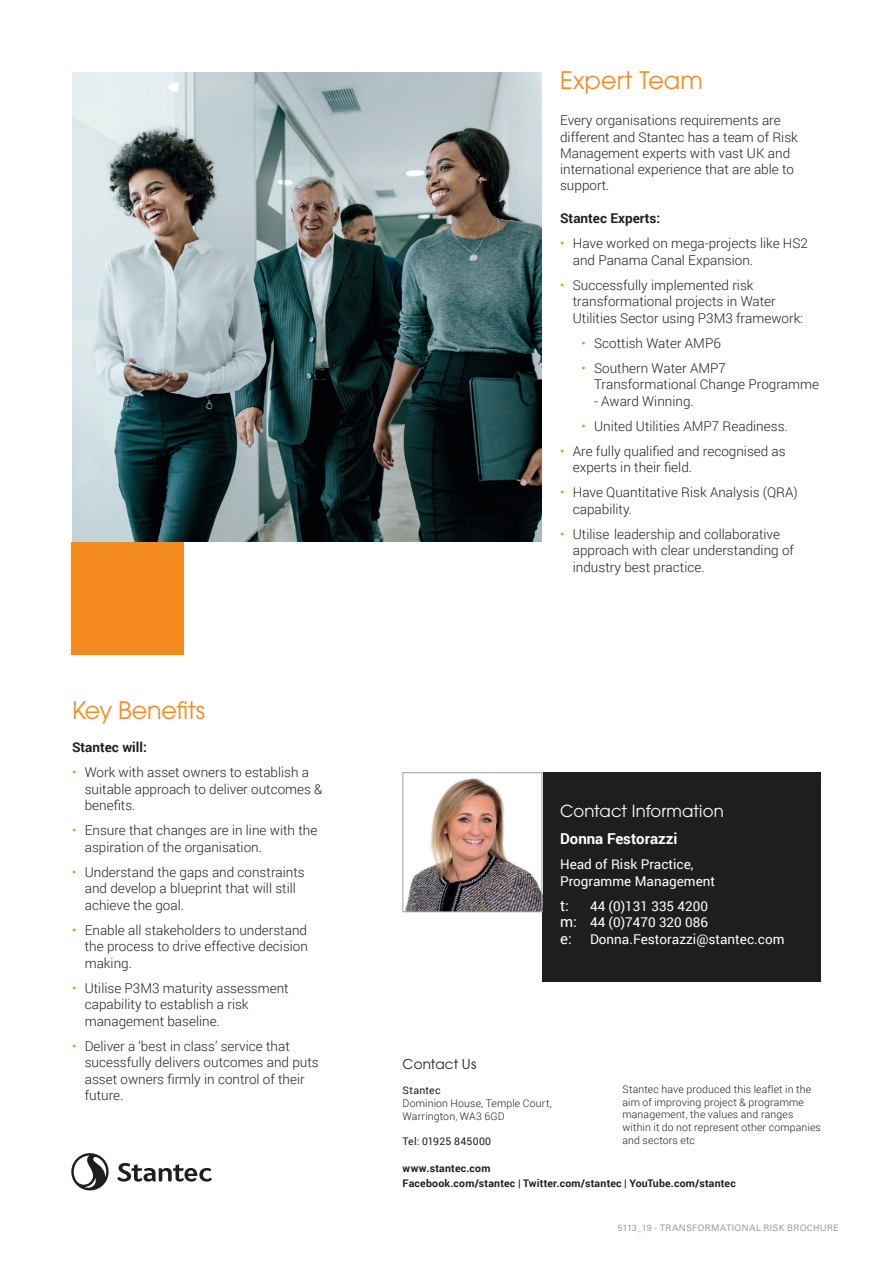
<style>
.page{position:relative;width:893px;height:1263px;background:#fff}
.page>*{position:absolute;margin:0;border:0;box-sizing:border-box;transform-origin:0 0}
.t1{font:24px "ITC Avant Garde Pro";letter-spacing:-.005em;color:#f68b1f}
.t2{font:16.5px "ITC Avant Garde Pro";letter-spacing:.005em;color:#fff}
.t3{font:700 15px "Roboto";color:#fff}
.t4{font:15px "Roboto";color:#fff}
.t5{font:300 13.5px/16.5px "Roboto";color:#231f20}
.t6{font:13.5px/16.5px "Roboto";color:#fff}
.t7{font:700 13.5px "Roboto";color:#231f20}
.t8{font:13.5px "ITC Avant Garde Pro";letter-spacing:.01em;color:#201d1e}
.t9{font:300 10.5px/12.6px "Roboto";letter-spacing:.015em;color:#201d1e}
.t10{font:700 10.5px/15px "Roboto";letter-spacing:.02em;color:#201d1e}
.t11{font:10.5px "Roboto";letter-spacing:.025em;color:#201d1e}
.t12{font:9px "Univers LT Std";letter-spacing:.03em;color:#a2a09e}
.s1{color:#f68b1f}
.s2{font-size:15px}
</style>
<div class="page">
<img style="left:72px;top:72px;width:470px;height:470px">
<svg style="left:71px;top:1153px;width:141px;height:38px"></svg>
<div style="left:542px;top:772px;width:279px;height:210px;background:#201d1e"></div>
<img style="left:405px;top:778px;width:135px;height:132px">
<div style="left:403px;top:772px;width:139px;height:140px;border:1px solid #a2a09e"></div>
<div style="left:72px;top:542px;width:112px;height:112px;background:#f68b1f"></div>
<h1 class="t1" style="left:72px;top:695px;width:135px">Key Benefits</h1>
<p class="t7" style="left:72px;top:738px;width:76px">Stantec will:</p>
<p class="t5" style="left:85px;top:763px;width:239px;text-indent:-13px"><span class="s1">•</span> Work with asset owners to establish a suitable approach to deliver outcomes &amp; benefits.</p>
<p class="t5" style="left:85px;top:821px;width:234px;text-indent:-13px"><span class="s1">•</span> Ensure that changes are in line with the aspiration of the organisation.</p>
<p class="t5" style="left:85px;top:863px;width:222px;text-indent:-13px"><span class="s1">•</span> Understand the gaps and constraints and develop a blueprint that will still achieve the goal.</p>
<p class="t5" style="left:85px;top:921px;width:225px;text-align:justify;text-indent:-13px"><span class="s1">•</span> Enable all stakeholders to understand the process to drive effective decision making.</p>
<p class="t5" style="left:85px;top:979px;width:205px;text-indent:-13px"><span class="s1">•</span> Utilise P3M3 maturity assessment capability to establish a risk management baseline.</p>
<p class="t5" style="left:85px;top:1037px;width:235px;text-indent:-13px"><span class="s1">•</span> Deliver a ‘best in class’ service that sucessfully delivers outcomes and puts asset owners firmly in control of their future.</p>
<h1 class="t1" style="left:560px;top:66px;width:144px">Expert Team</h1>
<p class="t5" style="left:560px;top:112px;width:239px">Every organisations requirements are different and Stantec has a team of Risk Management experts with vast UK and international experience that are able to support.</p>
<p class="t7" style="left:560px;top:209px;width:102px">Stantec Experts:</p>
<p class="t5" style="left:573px;top:235px;width:237px;text-indent:-13px"><span class="s1">•</span> Have worked on mega-projects like HS2 and Panama Canal Expansion.</p>
<p class="t5" style="left:573px;top:276px;width:232px;text-indent:-13px"><span class="s1">•</span> Successfully implemented risk transformational projects in Water<br>Utilities Sector using P3M3 framework:</p>
<p class="t5" style="left:581px;top:334px;width:141px"><span class="s1">•</span> Scottish Water AMP6</p>
<p class="t5" style="left:594px;top:359px;width:226px;text-indent:-13px"><span class="s1">•</span> Southern Water AMP7<br>Transformational Change Programme</p>
<p class="t5" style="left:594px;top:392px;width:101px">- Award Winning.</p>
<p class="t5" style="left:581px;top:417px;width:208px"><span class="s1">•</span> United Utilities AMP7 Readiness.</p>
<p class="t5" style="left:573px;top:442px;width:214px;text-indent:-13px"><span class="s1">•</span> Are fully qualified and recognised as experts in their field.</p>
<p class="t5" style="left:573px;top:484px;width:227px;text-indent:-13px"><span class="s1">•</span> Have Quantitative Risk Analysis (QRA) capability.</p>
<p class="t5" style="left:573px;top:525px;width:223px;text-indent:-13px"><span class="s1">•</span> Utilise leadership and collaborative approach with clear understanding of industry best practice.</p>
<p class="t2" style="left:560px;top:800px;width:165px">Contact Information</p>
<p class="t3" style="left:560px;top:828px;width:119px">Donna Festorazzi</p>
<p class="t6" style="left:560px;top:855px;width:157px">Head of Risk Practice,<br>Programme Management</p>
<p class="t4" style="left:560px;top:895px;width:10px">t:</p>
<p class="t6" style="left:560px;top:897px;width:226px;text-indent:30px">44 (0)131 335 4200<br><span class="s2">m:</span> 44 (0)7470 320 086<br><span class="s2">e:</span> Donna.Festorazzi@stantec.com</p>
<p class="t8" style="left:403px;top:1056px;width:75px">Contact Us</p>
<p class="t11" style="left:403px;top:1083px;width:39px">Stantec</p>
<p class="t9" style="left:403px;top:1096px;width:151px">Dominion House, Temple Court,<br>Warrington, WA3 6GD</p>
<p class="t11" style="left:403px;top:1133px;width:90px">Tel: 01925 845000</p>
<p class="t9" style="left:622px;top:1083px;width:200px">Stantec have produced this leaflet in the aim of improving project &amp; programme management, the values and ranges within it do not represent other companies and sectors etc</p>
<p class="t10" style="left:403px;top:1160px;width:335px">www.stantec.com<br>Facebook.com/stantec | Twitter.com/stantec | YouTube.com/stantec</p>
<p class="t12" style="left:618px;top:1222px;width:223px">5113_19 - TRANSFORMATIONAL RISK BROCHURE</p>
</div>
